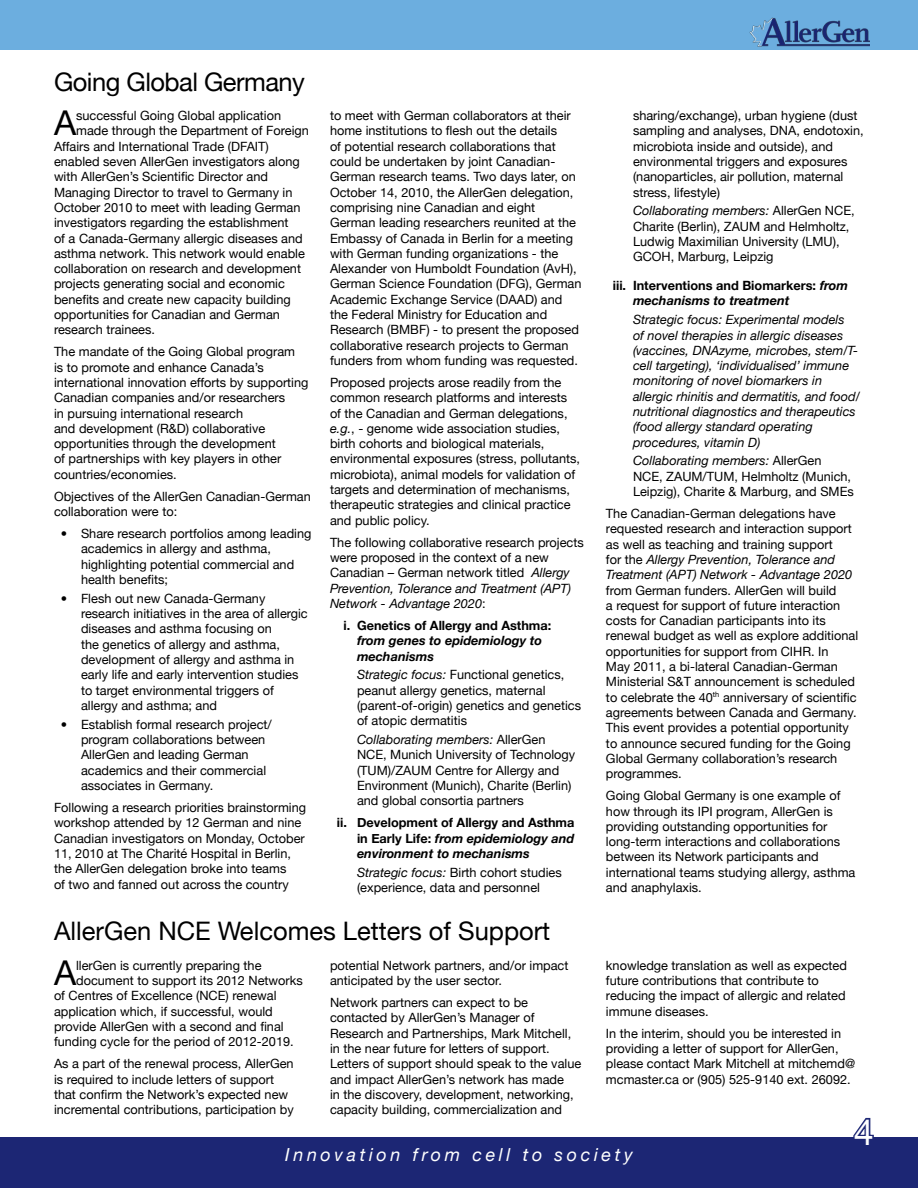
<style>
.page{position:relative;width:918px;height:1188px;background:#fff}
.page>*{position:absolute;margin:0;border:0;box-sizing:border-box;transform-origin:0 0}
.t1{font:36px "Helvetica Neue";color:#fff}
.t2{font:34.2px "Helvetica Neue";color:#000}
.t3{font:25.5px "Helvetica Neue";color:#000}
.t4{font:25.5px "Helvetica Neue";letter-spacing:-.02em;color:#000}
.t5{font:italic 18px "Helvetica Neue";letter-spacing:.2em;color:#fff}
.t6{font:12.75px/15.3px "Helvetica Neue";color:#000}
.t7{font:italic 12.75px/15.3px "Helvetica Neue";color:#000}
.t8{font:700 12.75px/15.3px "Helvetica Neue";color:#000;text-align:justify}
.t9{font:italic 700 12.75px/15.3px "Helvetica Neue";color:#000}
.s1{font-style:italic}
</style>
<div class="page">
<div style="left:0;top:1138px;width:918px;height:50px;background:#1c2674"></div>
<div style="left:0;top:0;width:918px;height:50px;background:#6caedf"></div>
<svg style="left:852px;top:1117px;width:23px;height:21px"></svg>
<img style="left:749px;top:17px;width:121px;height:30px">
<h3 class="t4" style="left:54px;top:67px;width:252px">Going Global Germany</h3>
<h2 class="t2" style="left:54px;top:103px;width:24px">A</h2>
<p class="t6" style="left:76px;top:108px;width:206px">successful Going Global application</p>
<p class="t6" style="left:76px;top:123px;width:234px">made through the Department of Foreign</p>
<p class="t6" style="left:54px;top:138px;width:216px">Affairs and International Trade (DFAIT)</p>
<p class="t6" style="left:54px;top:154px;width:247px">enabled seven AllerGen investigators along</p>
<p class="t6" style="left:54px;top:169px;width:216px">with AllerGen’s Scientific Director and</p>
<p class="t6" style="left:54px;top:184px;width:240px">Managing Director to travel to Germany in</p>
<p class="t6" style="left:54px;top:200px;width:248px">October 2010 to meet with leading German</p>
<p class="t6" style="left:54px;top:215px;width:236px">investigators regarding the establishment</p>
<p class="t6" style="left:54px;top:230px;width:250px">of a Canada-Germany allergic diseases and</p>
<p class="t6" style="left:54px;top:246px;width:253px">asthma network. This network would enable</p>
<p class="t6" style="left:54px;top:261px;width:249px">collaboration on research and development</p>
<p class="t6" style="left:54px;top:276px;width:232px">projects generating social and economic</p>
<p class="t6" style="left:54px;top:291px;width:238px">benefits and create new capacity building</p>
<p class="t6" style="left:54px;top:307px;width:228px">opportunities for Canadian and German</p>
<p class="t6" style="left:54px;top:322px;width:103px">research trainees.</p>
<p class="t6" style="left:54px;top:344px;width:256px">The mandate of the Going Global program<br>is to promote and enhance Canada’s international innovation efforts by supporting Canadian companies and/or researchers<br>in pursuing international research<br>and development (R&amp;D) collaborative opportunities through the development<br>of partnerships with key players in other countries/economies.</p>
<p class="t6" style="left:54px;top:488px;width:258px">Objectives of the AllerGen Canadian-German collaboration were to:</p>
<p class="t6" style="left:81px;top:526px;width:232px;text-indent:-20px">• Share research portfolios among leading academics in allergy and asthma, highlighting potential commercial and health benefits;</p>
<p class="t6" style="left:81px;top:591px;width:228px;text-indent:-20px">• Flesh out new Canada-Germany research initiatives in the area of allergic diseases and asthma focusing on<br>the genetics of allergy and asthma, development of allergy and asthma in early life and early intervention studies to target environmental triggers of allergy and asthma; and</p>
<p class="t6" style="left:81px;top:716px;width:192px;text-indent:-20px">• Establish formal research project/ program collaborations between<br>AllerGen and leading German academics and their commercial associates in Germany.</p>
<p class="t6" style="left:54px;top:800px;width:254px">Following a research priorities brainstorming workshop attended by 12 German and nine Canadian investigators on Monday, October 11, 2010 at The Charité Hospital in Berlin, the AllerGen delegation broke into teams<br>of two and fanned out across the country</p>
<p class="t6" style="left:330px;top:108px;width:253px">to meet with German collaborators at their home institutions to flesh out the details<br>of potential research collaborations that could be undertaken by joint Canadian-German research teams. Two days later, on October 14, 2010, the AllerGen delegation, comprising nine Canadian and eight German leading researchers reunited at the Embassy of Canada in Berlin for a meeting with German funding organizations - the Alexander von Humboldt Foundation (AvH), German Science Foundation (DFG), German Academic Exchange Service (DAAD) and the Federal Ministry for Education and Research (BMBF) - to present the proposed collaborative research projects to German funders from whom funding was requested.</p>
<p class="t6" style="left:330px;top:375px;width:252px">Proposed projects arose readily from the common research platforms and interests of the Canadian and German delegations, <span class="s1">e.g.</span>, - genome wide association studies, birth cohorts and biological materials, environmental exposures (stress, pollutants, microbiota), animal models for validation of targets and determination of mechanisms, therapeutic strategies and clinical practice and public policy.</p>
<p class="t6" style="left:330px;top:534px;width:255px">The following collaborative research projects were proposed in the context of a new Canadian – German network titled <span class="s1">Allergy Prevention, Tolerance and Treatment (APT)<br>Network - Advantage 2020</span>:</p>
<p class="t8" style="left:344px;top:617px;width:209px">i. Genetics of Allergy and Asthma:</p>
<p class="t9" style="left:357px;top:633px;width:187px">from genes to epidemiology to mechanisms</p>
<p class="t6" style="left:357px;top:667px;width:226px"><span class="s1">Strategic focus:</span> Functional genetics, peanut allergy genetics, maternal (parent-of-origin) genetics and genetics of atopic dermatitis</p>
<p class="t6" style="left:357px;top:732px;width:220px"><span class="s1">Collaborating members:</span> AllerGen NCE, Munich University of Technology (TUM)/ZAUM Centre for Allergy and Environment (Munich), Charite (Berlin) and global consortia partners</p>
<p class="t8" style="left:357px;top:815px;width:219px;text-indent:-20px">ii. Development of Allergy and Asthma in Early Life: <span class="s1">from epidemiology and environment to mechanisms</span></p>
<p class="t6" style="left:357px;top:864px;width:206px"><span class="s1">Strategic focus:</span> Birth cohort studies (experience, data and personnel</p>
<h3 class="t3" style="left:54px;top:916px;width:498px">AllerGen NCE Welcomes Letters of Support</h3>
<h2 class="t2" style="left:54px;top:953px;width:24px">A</h2>
<p class="t6" style="left:76px;top:957px;width:187px">llerGen is currently preparing the</p>
<p class="t6" style="left:76px;top:973px;width:228px">document to support its 2012 Networks</p>
<p class="t6" style="left:54px;top:988px;width:224px">of Centres of Excellence (NCE) renewal</p>
<p class="t6" style="left:54px;top:1003px;width:220px">application which, if successful, would</p>
<p class="t6" style="left:54px;top:1019px;width:231px">provide AllerGen with a second and final</p>
<p class="t6" style="left:54px;top:1034px;width:241px">funding cycle for the period of 2012-2019.</p>
<p class="t6" style="left:54px;top:1056px;width:241px">As a part of the renewal process, AllerGen is required to include letters of support that confirm the Network’s expected new incremental contributions, participation by</p>
<p class="t6" style="left:330px;top:957px;width:240px">potential Network partners, and/or impact anticipated by the user sector.</p>
<p class="t6" style="left:330px;top:995px;width:253px">Network partners can expect to be contacted by AllerGen’s Manager of Research and Partnerships, Mark Mitchell, in the near future for letters of support.<br>Letters of support should speak to the value and impact AllerGen’s network has made<br>in the discovery, development, networking, capacity building, commercialization and</p>
<p class="t6" style="left:633px;top:108px;width:232px">sharing/exchange), urban hygiene (dust sampling and analyses, DNA, endotoxin, microbiota inside and outside), and environmental triggers and exposures (nanoparticles, air pollution, maternal stress, lifestyle)</p>
<p class="t6" style="left:633px;top:203px;width:223px"><span class="s1">Collaborating members:</span> AllerGen NCE, Charite (Berlin), ZAUM and Helmholtz, Ludwig Maximilian University (LMU), GCOH, Marburg, Leipzig</p>
<p class="t8" style="left:633px;top:278px;width:217px;text-indent:-20px">iii. Interventions and Biomarkers: <span class="s1">from mechanisms to treatment</span></p>
<p class="t7" style="left:633px;top:312px;width:229px">Strategic focus: Experimental models<br>of novel therapies in allergic diseases (vaccines, DNAzyme, microbes, stem/T&shy;cell targeting), ‘individualised’ immune monitoring of novel biomarkers in allergic rhinitis and dermatitis, and food/ nutritional diagnostics and therapeutics (food allergy standard operating procedures, vitamin D)</p>
<p class="t6" style="left:633px;top:453px;width:222px"><span class="s1">Collaborating members:</span> AllerGen<br>NCE, ZAUM/TUM, Helmholtz (Munich,<br>Leipzig), Charite &amp; Marburg, and SMEs</p>
<p class="t6" style="left:606px;top:506px;width:248px">The Canadian-German delegations have requested research and interaction support as well as teaching and training support<br>for the <span class="s1">Allergy Prevention, Tolerance and Treatment (APT) Network - Advantage 2020</span></p>
<p class="t6" style="left:606px;top:582px;width:254px">from German funders. AllerGen will build<br>a request for support of future interaction costs for Canadian participants into its renewal budget as well as explore additional opportunities for support from CIHR. In<br>May 2011, a bi-lateral Canadian-German Ministerial S&amp;T announcement is scheduled to celebrate the 40<sup>th</sup> anniversary of scientific agreements between Canada and Germany.<br>This event provides a potential opportunity to announce secured funding for the Going Global Germany collaboration’s research programmes.</p>
<p class="t6" style="left:606px;top:788px;width:251px">Going Global Germany is one example of how through its IPI program, AllerGen is providing outstanding opportunities for long-term interactions and collaborations between its Network participants and international teams studying allergy, asthma and anaphylaxis.</p>
<p class="t6" style="left:606px;top:957px;width:243px">knowledge translation as well as expected future contributions that contribute to reducing the impact of allergic and related immune diseases.</p>
<p class="t6" style="left:606px;top:1025px;width:251px">In the interim, should you be interested in providing a letter of support for AllerGen, please contact Mark Mitchell at mitchemd@ mcmaster.ca or (905) 525-9140 ext. 26092.</p>
<h1 class="t1" style="left:854px;top:1111px;width:22px">4</h1>
<h3 class="t5" style="left:285px;top:1144px;width:349px">Innovation from cell to society</h3>
</div>
